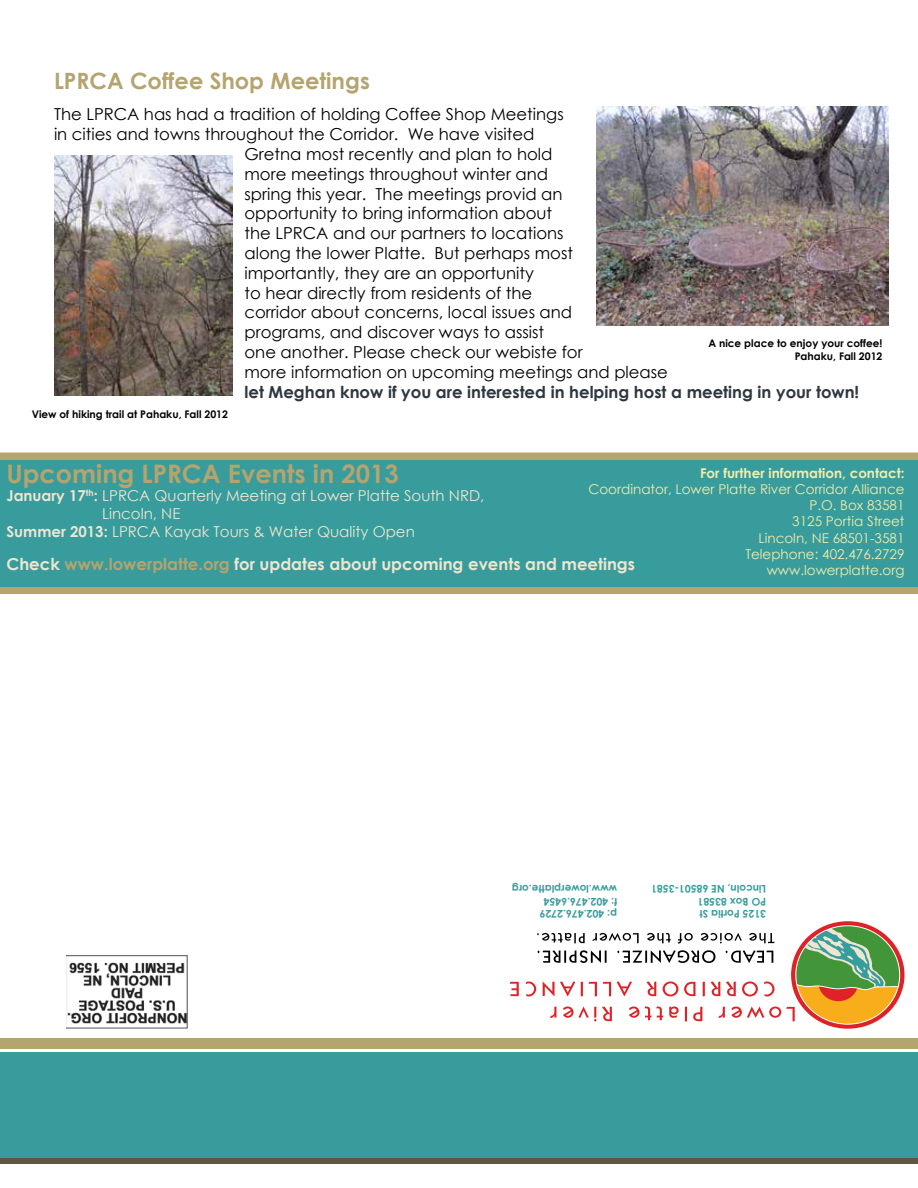
<style>
.page{position:relative;width:918px;height:1188px;background:#fff}
.page>*{position:absolute;margin:0;border:0;box-sizing:border-box;transform-origin:0 0}
.t1{font:700 25.5px "Century Gothic";color:#b6a46f}
.t2{font:700 22.5px "Century Gothic";color:#b6a46f}
.t3{font:16.5px "Century Gothic";color:#000}
.t4{font:700 16.5px "Century Gothic";color:#eee6d1}
.t5{font:700 16.5px "Century Gothic";color:#2e3640}
.t6{font:15px "Century Gothic";color:#eee6d1}
.t7{font:13.5px/16.2px "Century Gothic";color:#f0edae;text-align:right}
.t8{font:700 13.5px "Century Gothic";color:#f0edae}
.t9{font:700 10.5px/12.6px "Century Gothic";color:#389c9c}
.t10{font:700 10.5px/12.6px "Century Gothic";color:#000;text-align:right}
.s1{font-weight:700}
.s2{color:#b6a46f}
</style>
<div class="page">
<div style="left:0;top:1053px;width:918px;height:106px;background:#389c9c"></div>
<div style="left:0;top:1039px;width:918px;height:10px;background:#b6a46f"></div>
<div style="left:0;top:1158px;width:918px;height:6px;background:#5f5741"></div>
<svg style="left:793px;top:923px;width:109px;height:104px;background:#f5a426"></svg>
<div style="left:818px;top:963px;width:40px;height:38px;background:#de2227;border-radius:50%"></div>
<svg style="left:793px;top:923px;width:110px;height:69px"></svg>
<div style="left:791px;top:921px;width:113px;height:108px;border:4px solid #de2227;border-radius:50%"></div>
<svg style="left:731px;top:1007px;width:64px;height:15px"></svg>
<svg style="left:718px;top:1007px;width:7px;height:11px"></svg>
<svg style="left:693px;top:1007px;width:9px;height:14px"></svg>
<svg style="left:685px;top:1007px;width:2px;height:15px"></svg>
<svg style="left:629px;top:1007px;width:50px;height:13px"></svg>
<svg style="left:563px;top:1007px;width:49px;height:15px"></svg>
<svg style="left:550px;top:1007px;width:6px;height:11px"></svg>
<svg style="left:764px;top:982px;width:11px;height:14px"></svg>
<svg style="left:742px;top:982px;width:16px;height:14px"></svg>
<svg style="left:726px;top:982px;width:10px;height:14px"></svg>
<svg style="left:703px;top:982px;width:17px;height:14px"></svg>
<svg style="left:684px;top:982px;width:12px;height:14px"></svg>
<svg style="left:663px;top:982px;width:15px;height:14px"></svg>
<svg style="left:646px;top:982px;width:10px;height:14px"></svg>
<svg style="left:617px;top:982px;width:15px;height:14px"></svg>
<svg style="left:603px;top:982px;width:8px;height:14px"></svg>
<svg style="left:581px;top:982px;width:16px;height:14px"></svg>
<svg style="left:543px;top:982px;width:32px;height:14px"></svg>
<svg style="left:526px;top:982px;width:10px;height:14px"></svg>
<svg style="left:510px;top:982px;width:9px;height:14px"></svg>
<svg style="left:725px;top:950px;width:48px;height:13px"></svg>
<svg style="left:617px;top:950px;width:98px;height:13px"></svg>
<svg style="left:537px;top:950px;width:70px;height:13px"></svg>
<svg style="left:749px;top:933px;width:26px;height:10px"></svg>
<svg style="left:701px;top:933px;width:41px;height:11px"></svg>
<svg style="left:678px;top:933px;width:15px;height:11px"></svg>
<svg style="left:647px;top:933px;width:24px;height:10px"></svg>
<svg style="left:592px;top:933px;width:47px;height:10px"></svg>
<svg style="left:537px;top:933px;width:48px;height:10px"></svg>
<img style="left:66px;top:956px;width:122px;height:73px">
<div style="left:0;top:587px;width:918px;height:7px;background:#b6a46f"></div>
<div style="left:0;top:459px;width:918px;height:127px;background:#389c9c"></div>
<div style="left:0;top:453px;width:918px;height:7px;background:#b6a46f"></div>
<img style="left:54px;top:156px;width:178px;height:240px">
<img style="left:596px;top:106px;width:293px;height:220px">
<h2 class="t2" style="left:54px;top:64px;width:317px">LPRCA Coffee Shop Meetings</h2>
<p class="t3" style="left:54px;top:103px;width:511px">The LPRCA has had a tradition of holding Coffee Shop Meetings</p>
<p class="t3" style="left:54px;top:123px;width:482px">in cities and towns throughout the Corridor. We have visited</p>
<p class="t3" style="left:244px;top:142px;width:310px">Gretna most recently and plan to hold</p>
<p class="t3" style="left:244px;top:162px;width:305px">more meetings throughout winter and</p>
<p class="t3" style="left:244px;top:182px;width:320px">spring this year. The meetings provid an</p>
<p class="t3" style="left:244px;top:202px;width:309px">opportunity to bring information about</p>
<p class="t3" style="left:244px;top:222px;width:321px">the LPRCA and our partners to locations</p>
<p class="t3" style="left:244px;top:241px;width:330px">along the lower Platte. But perhaps most</p>
<p class="t3" style="left:244px;top:261px;width:291px">importantly, they are an opportunity</p>
<p class="t3" style="left:244px;top:281px;width:289px">to hear directly from residents of the</p>
<p class="t3" style="left:244px;top:301px;width:329px">corridor about concerns, local issues and</p>
<p class="t3" style="left:244px;top:321px;width:301px">programs, and discover ways to assist</p>
<p class="t3" style="left:244px;top:340px;width:340px">one another. Please check our webiste for</p>
<p class="t3" style="left:244px;top:360px;width:425px">more information on upcoming meetings and please</p>
<p class="t5" style="left:244px;top:379px;width:616px">let Meghan know if you are interested in helping host a meeting in your town!</p>
<p class="t10" style="left:32px;top:407px;width:198px">View of hiking trail at Pahaku, Fall 2012</p>
<p class="t10" style="left:708px;top:337px;width:176px">A nice place to enjoy your coffee!<br>Pahaku, Fall 2012</p>
<h1 class="t1" style="left:6px;top:454px;width:394px">Upcoming LPRCA Events in 2013</h1>
<p class="t6" style="left:6px;top:485px;width:479px"><span class="s1">January 17</span><sup>th</sup><span class="s1">:</span> LPRCA Quarterly Meeting at Lower Platte South NRD,</p>
<p class="t6" style="left:102px;top:503px;width:80px">Lincoln, NE</p>
<p class="t6" style="left:6px;top:521px;width:410px"><span class="s1">Summer 2013:</span> LPRCA Kayak Tours &amp; Water Quality Open</p>
<p class="t8" style="left:700px;top:463px;width:206px">For further information, contact:</p>
<p class="t7" style="left:588px;top:481px;width:318px">Coordinator, Lower Platte River Corridor Alliance<br>P.O. Box 83581<br>3125 Portia Street<br>Lincoln, NE 68501-3581<br>Telephone: 402.476.2729<br>www.lowerplatte.org</p>
<p class="t4" style="left:6px;top:552px;width:630px">Check <span class="s2">www.lowerplatte.org</span> for updates about upcoming events and meetings</p>
<p class="t9" style="left:617px;top:921px;width:107px;rotate:-180deg">p: 402.476.2729<br>f: 402.476.6454 www.lowerplatte.org</p>
<p class="t9" style="left:766px;top:921px;width:117px;rotate:-180deg">3125 Portia St<br>PO Box 83581<br>Lincoln, NE 68501-3581</p>
</div>
